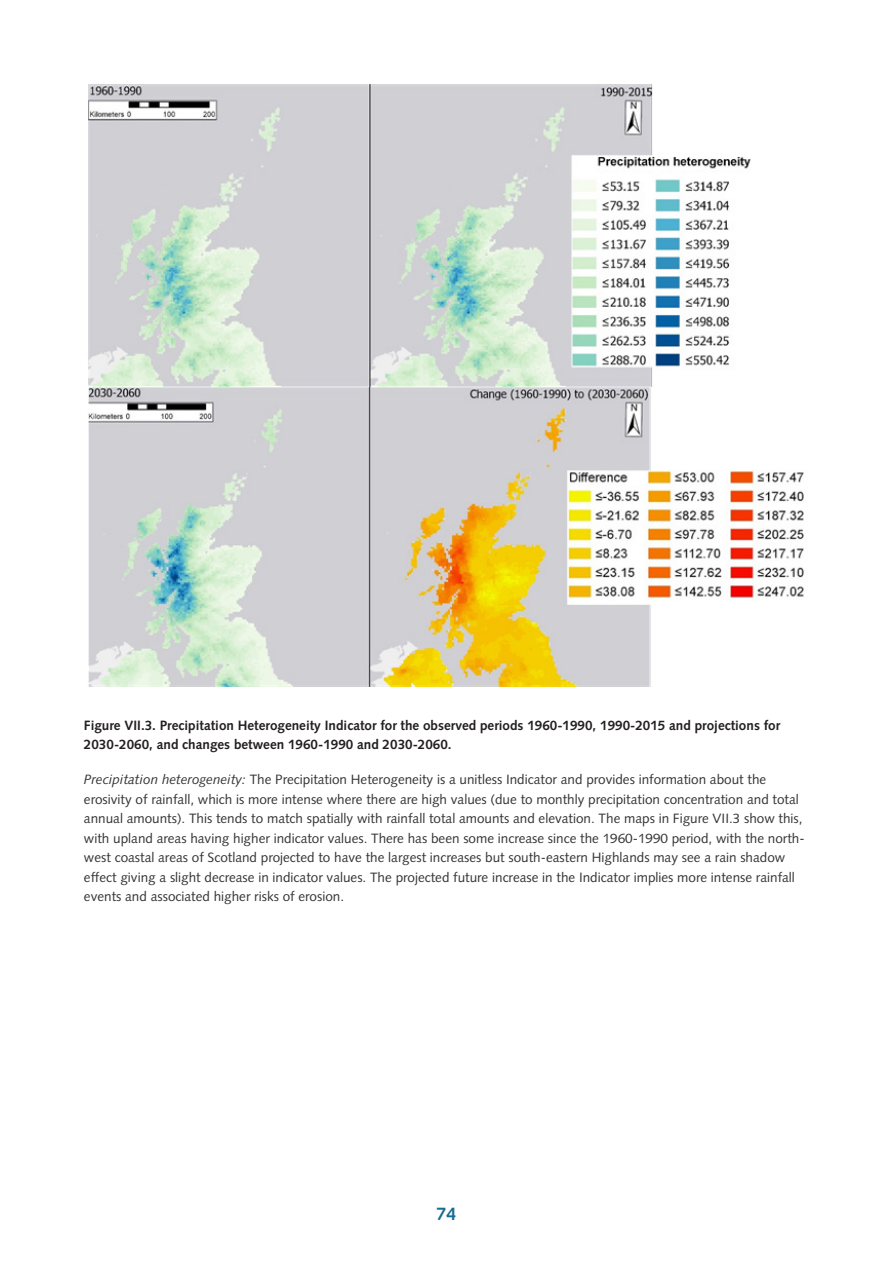
<style>
.page{position:relative;width:893px;height:1263px;background:#fff}
.page>*{position:absolute;margin:0;border:0;box-sizing:border-box;transform-origin:0 0}
.t1{font:700 18px "Syntax LT Std";color:#186d93}
.blocks-text-block__p{font:13.5px/19.5px "Syntax LT Std";color:#333}
.heading_1{font:700 13.5px/19.5px "Syntax LT Std";color:#231f20}
.s1{font-style:italic}
</style>
<div class="page">
<img style="left:88px;top:84px;width:716px;height:603px">
<p class="heading_1" style="left:84px;top:715px;width:698px">Figure VII.3. Precipitation Heterogeneity Indicator for the observed periods 1960-1990, 1990-2015 and projections for<br>2030-2060, and changes between 1960-1990 and 2030-2060.</p>
<p class="blocks-text-block__p" style="left:84px;top:770px;width:722px"><span class="s1">Precipitation heterogeneity:</span> The Precipitation Heterogeneity is a unitless Indicator and provides information about the erosivity of rainfall, which is more intense where there are high values (due to monthly precipitation concentration and total annual amounts). This tends to match spatially with rainfall total amounts and elevation. The maps in Figure VII.3 show this, with upland areas having higher indicator values. There has been some increase since the 1960-1990 period, with the north&shy;west coastal areas of Scotland projected to have the largest increases but south-eastern Highlands may see a rain shadow effect giving a slight decrease in indicator values. The projected future increase in the Indicator implies more intense rainfall events and associated higher risks of erosion.</p>
<h1 class="t1" style="left:436px;top:1203px;width:22px">74</h1>
</div>
